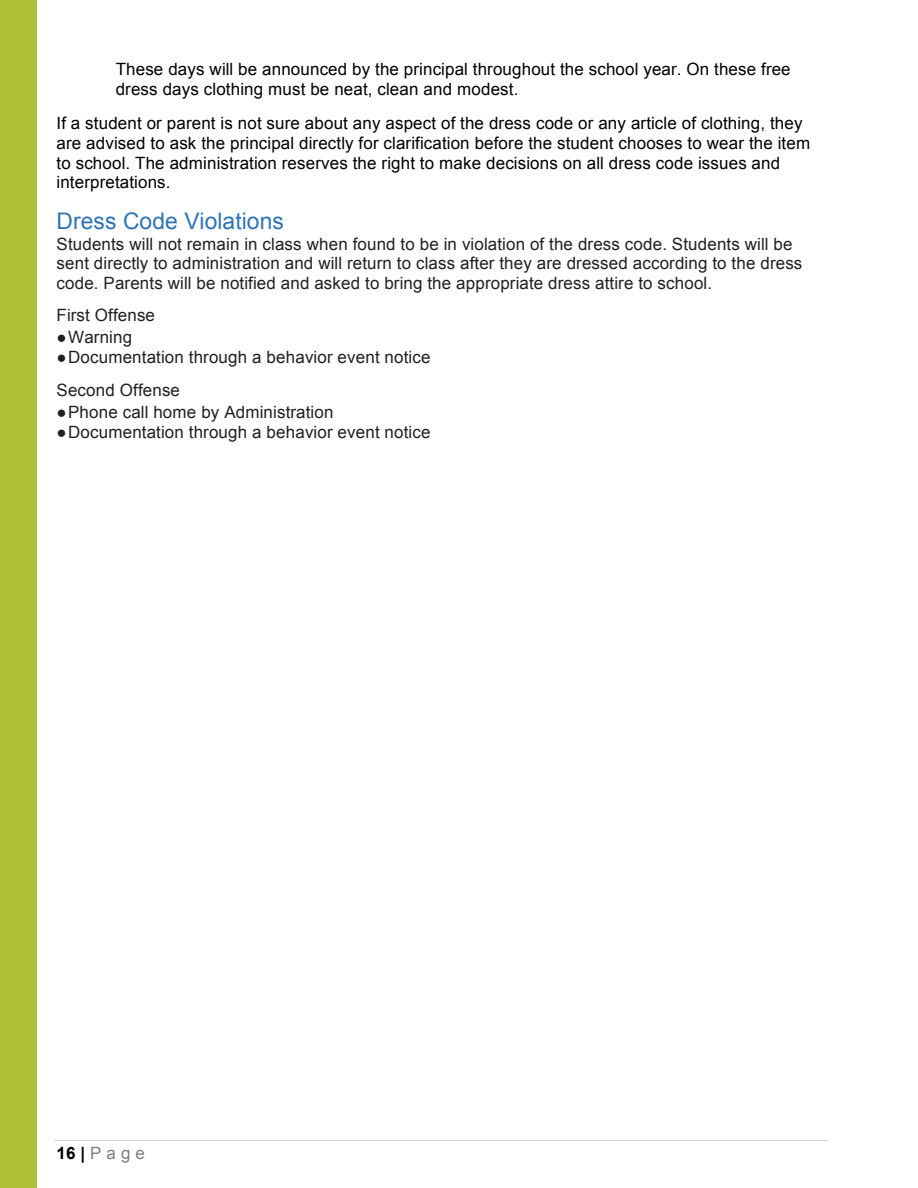
<style>
.page{position:relative;width:918px;height:1188px;background:#fff}
.page>*{position:absolute;margin:0;border:0;box-sizing:border-box;transform-origin:0 0}
.t1{font:22.8px "Arial";letter-spacing:.005em;color:#2e74b5}
.t2{font:16.95px/19.4px "Arial";letter-spacing:.01em;color:#231f20}
.t3{font:16.95px/19.6px "Arial";letter-spacing:.01em;color:#000}
.t4{font:16.95px "Arial";color:#7f7f7f}
.s1{font-weight:700;color:#000}
</style>
<div class="page">
<div style="left:0;top:0;width:37px;height:1188px;background:#aec037"></div>
<hr style="left:54px;top:1140px;width:774px;height:1px;background:#d9d9d9">
<p class="t3" style="left:116px;top:60px;width:677px">These days will be announced by the principal throughout the school year. On these free dress days clothing must be neat, clean and modest.</p>
<p class="t3" style="left:57px;top:114px;width:755px">If a student or parent is not sure about any aspect of the dress code or any article of clothing, they are advised to ask the principal directly for clarification before the student chooses to wear the item to school. The administration reserves the right to make decisions on all dress code issues and interpretations.</p>
<p class="t1" style="left:57px;top:206px;width:229px">Dress Code Violations</p>
<p class="t2" style="left:57px;top:234px;width:747px">Students will not remain in class when found to be in violation of the dress code. Students will be sent directly to administration and will return to class after they are dressed according to the dress code. Parents will be notified and asked to bring the appropriate dress attire to school.</p>
<p class="t2" style="left:57px;top:306px;width:100px">First Offense</p>
<p class="t2" style="left:57px;top:328px;width:77px">●Warning</p>
<p class="t2" style="left:57px;top:341px;width:375px;line-height:32.4px">●Documentation through a behavior event notice<br>Second Offense</p>
<p class="t2" style="left:57px;top:402px;width:278px">●Phone call home by Administration</p>
<p class="t2" style="left:57px;top:422px;width:375px">●Documentation through a behavior event notice</p>
<p class="t4" style="left:57px;top:1142px;width:90px"><span class="s1">16|</span> Page</p>
</div>
